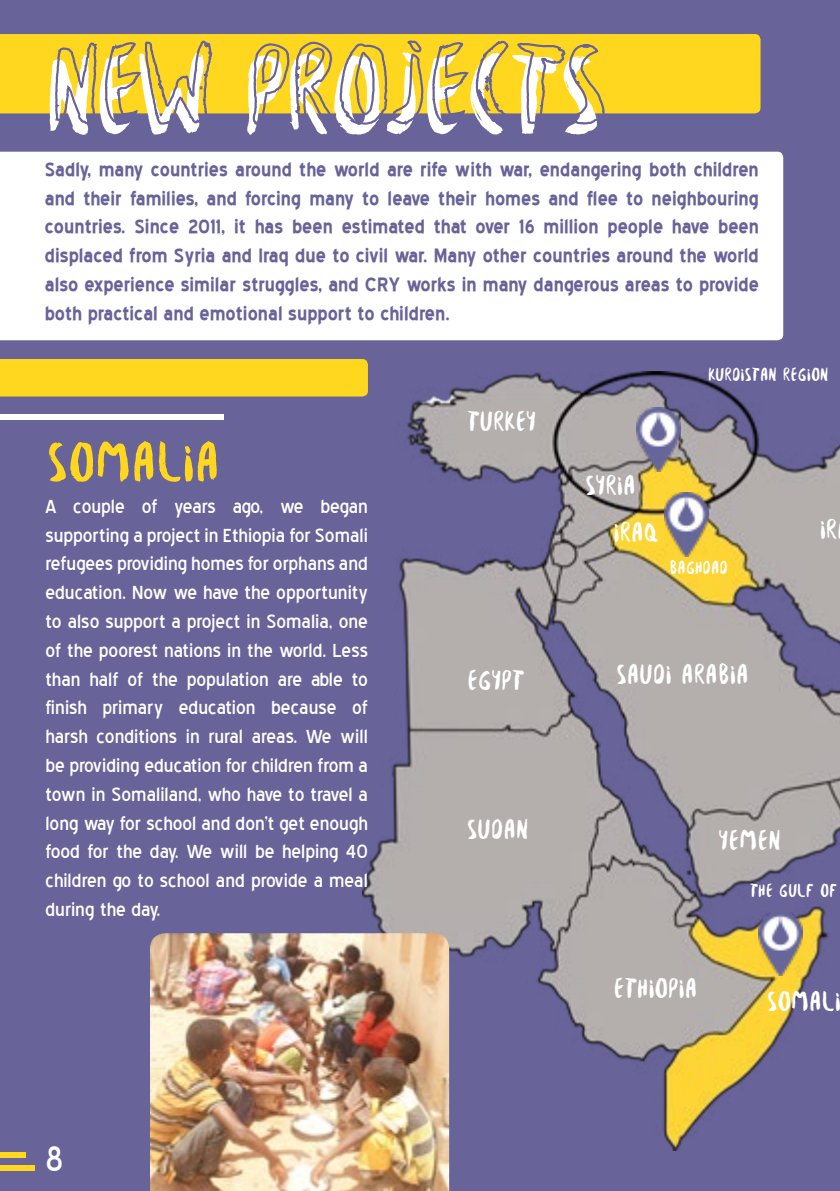
<style>
.page{position:relative;width:840px;height:1191px;background:#fff}
.page>*{position:absolute;margin:0;border:0;box-sizing:border-box;transform-origin:0 0}
.t1{font:119.6px "Besom";color:#fff}
.t2{font:60px "Besom";color:#ffd71f}
.t3{font:44px "Blue Highway";color:#fff}
.t4{font:30px "Besom";color:#fff}
.t5{font:24px/28.8px "Blue Highway";color:#fff;text-align:justify}
.t6{font:700 24px/28.8px "Blue Highway";color:#686398;text-align:justify}
.t7{font:20px "Besom";color:#fff}
</style>
<div class="page">
<div style="left:0;top:0;width:839px;height:1191px;background:#686398"></div>
<div style="left:0;top:1152px;width:26px;height:6px;background:#ffd71f"></div>
<div style="left:0;top:1165px;width:35px;height:5px;background:#ffd71f"></div>
<img style="left:362px;top:371px;width:477px;height:780px">
<div style="left:0;top:34px;width:760px;height:79px;background:#ffd71f"></div>
<div style="left:0;top:359px;width:368px;height:37px;background:#ffd71f"></div>
<div style="left:0;top:414px;width:224px;height:5px;background:#fff"></div>
<svg style="left:0;top:152px;width:782px;height:188px"></svg>
<svg style="left:53px;top:33px;width:161px;height:96px;background:#d1b343"></svg>
<svg style="left:252px;top:35px;width:172px;height:94px;background:#d1b343"></svg>
<svg style="left:431px;top:33px;width:174px;height:93px;background:#d7b83e"></svg>
<img style="left:758px;top:911px;width:43px;height:64px">
<img style="left:636px;top:407px;width:43px;height:65px">
<img style="left:664px;top:492px;width:44px;height:64px">
<img style="left:150px;top:933px;width:299px;height:258px">
<h1 class="t1" style="left:45px;top:8px;width:557px">NEW PROJECTS</h1>
<p class="t6" style="left:45px;top:155px;width:715px">Sadly, many countries around the world are rife with war, endangering both children and their families, and forcing many to leave their homes and flee to neighbouring countries. Since 2011, it has been estimated that over 16 million people have been displaced from Syria and Iraq due to civil war. Many other countries around the world also experience similar struggles, and CRY works in many dangerous areas to provide both practical and emotional support to children.</p>
<h2 class="t2" style="left:47px;top:418px;width:174px">SOMALIA</h2>
<p class="t5" style="left:45px;top:492px;width:324px">A couple of years ago, we began supporting a project in Ethiopia for Somali refugees providing homes for orphans and education. Now we have the opportunity to also support a project in Somalia, one of the poorest nations in the world. Less than half of the population are able to finish primary education because of harsh conditions in rural areas. We will be providing education for children from a town in Somaliland, who have to travel a long way for school and don’t get enough food for the day. We will be helping 40 children go to school and provide a meal during the day.</p>
<h3 class="t3" style="left:45px;top:1139px;width:19px">8</h3>
<p class="t4" style="left:467px;top:399px;width:70px">TURKEY</p>
<p class="t4" style="left:467px;top:658px;width:59px">EGYPT</p>
<p class="t7" style="left:708px;top:359px;width:121px">KURDISTAN REGION</p>
<p class="t4" style="left:585px;top:463px;width:52px">SYRIA</p>
<p class="t4" style="left:613px;top:510px;width:46px">IRAQ</p>
<p class="t7" style="left:669px;top:553px;width:60px">BAGHDAD</p>
<p class="t4" style="left:819px;top:507px;width:19px">IR</p>
<p class="t4" style="left:616px;top:652px;width:134px">SAUDI ARABIA</p>
<p class="t4" style="left:467px;top:806px;width:63px">SUDAN</p>
<p class="t4" style="left:718px;top:818px;width:63px">YEMEN</p>
<p class="t7" style="left:749px;top:875px;width:89px">THE GULF OF</p>
<p class="t4" style="left:613px;top:966px;width:86px">ETHIOPIA</p>
<p class="t4" style="left:766px;top:978px;width:75px">SOMALI</p>
</div>
